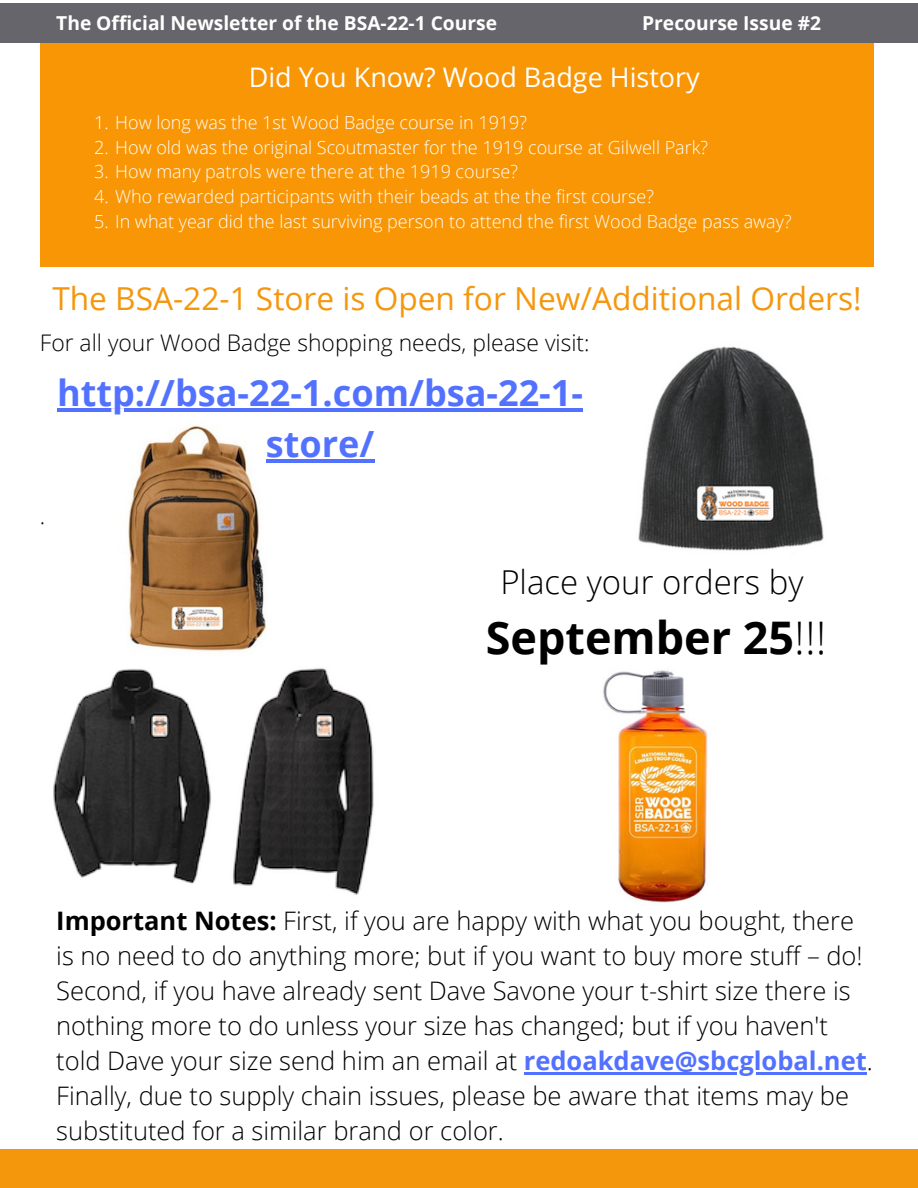
<style>
.page{position:relative;width:918px;height:1188px;background:#fff}
.page>*{position:absolute;margin:0;border:0;box-sizing:border-box;transform-origin:0 0}
.t1{font:700 45px "Open Sans";color:#000}
.t2{font:700 36px/50.6px "Open Sans";color:#5271ff;text-align:center}
.t3{font:300 33px "Open Sans";color:#000}
.t4{font:31.65px "Open Sans";color:#f5970d}
.t5{font:27px "Open Sans";color:#fff}
.t6{font:300 25.5px/34.8px "Open Sans";color:#000}
.t7{font:300 22.8px "Open Sans";color:#000}
.t8{font:700 19.2px "Open Sans";color:#fff}
.t9{font:300 18px "Open Sans";color:#fff}
.s1{font-weight:300}
.s2{font-weight:700}
.s3{font-weight:700;color:#5271ff}
</style>
<div class="page">
<div style="left:0;top:3px;width:918px;height:39px;background:#66656b"></div>
<img style="left:53px;top:668px;width:321px;height:227px">
<img style="left:603px;top:670px;width:105px;height:233px">
<img style="left:128px;top:425px;width:157px;height:226px">
<img style="left:638px;top:346px;width:186px;height:205px">
<hr style="left:57px;top:408px;width:526px;height:4px;background:#5271ff">
<hr style="left:266px;top:459px;width:108px;height:3px;background:#5271ff">
<hr style="left:524px;top:1072px;width:343px;height:2px;background:#5271ff">
<div style="left:40px;top:43px;width:834px;height:224px;background:#f89606"></div>
<div style="left:0;top:1149px;width:918px;height:39px;background:#f5970d"></div>
<p class="t8" style="left:56px;top:9px;width:442px">The Official Newsletter of the BSA-22-1 Course</p>
<p class="t8" style="left:642px;top:9px;width:180px">Precourse Issue #2</p>
<p class="t5" style="left:249px;top:58px;width:453px">Did You Know? Wood Badge History</p>
<p class="t9" style="left:94px;top:110px;width:434px">1. How long was the 1st Wood Badge course in 1919?</p>
<p class="t9" style="left:94px;top:134px;width:615px">2. How old was the original Scoutmaster for the 1919 course at Gilwell Park?</p>
<p class="t9" style="left:94px;top:159px;width:425px">3. How many patrols were there at the 1919 course?</p>
<p class="t9" style="left:94px;top:184px;width:561px">4. Who rewarded participants with their beads at the the first course?</p>
<p class="t9" style="left:94px;top:209px;width:699px">5. In what year did the last surviving person to attend the first Wood Badge pass away?</p>
<p class="t4" style="left:52px;top:276px;width:811px">The BSA-22-1 Store is Open for New/Additional Orders!</p>
<p class="t7" style="left:40px;top:327px;width:551px">For all your Wood Badge shopping needs, please visit:</p>
<h2 class="t2" style="left:57px;top:367px;width:527px">http://bsa-22-1.com/bsa-22-1- store/</h2>
<p class="t7" style="left:40px;top:500px;width:7px">.</p>
<p class="t3" style="left:500px;top:559px;width:305px">Place your orders by</p>
<h1 class="t1" style="left:486px;top:606px;width:342px">September 25<span class="s1">!!!</span></h1>
<p class="t6" style="left:56px;top:903px;width:818px"><span class="s2">Important Notes:</span> First, if you are happy with what you bought, there is no need to do anything more; but if you want to buy more stuff – do!<br>Second, if you have already sent Dave Savone your t-shirt size there is nothing more to do unless your size has changed; but if you haven't told Dave your size send him an email at <span class="s3">redoakdave@sbcglobal.net</span>.<br>Finally, due to supply chain issues, please be aware that items may be substituted for a similar brand or color.</p>
</div>
